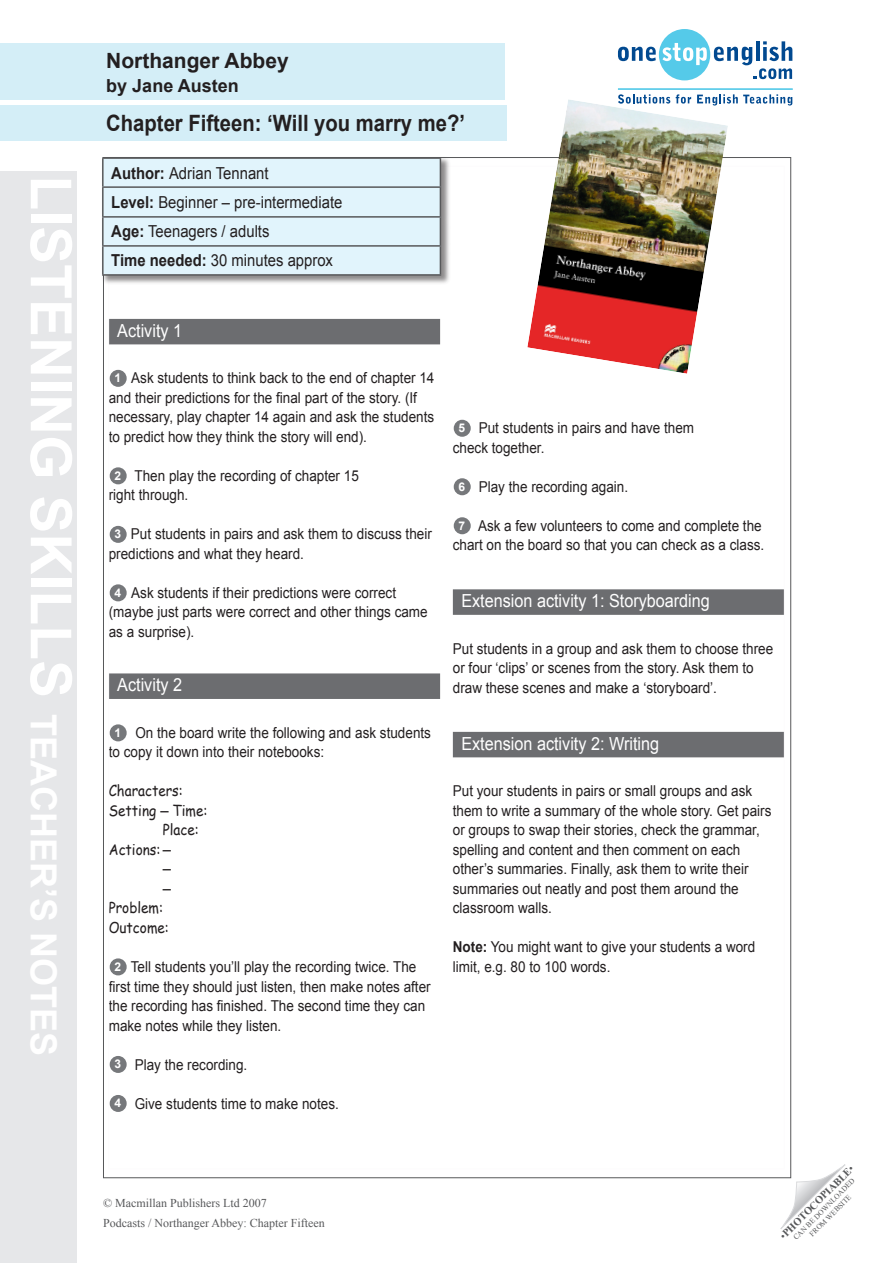
<style>
.page{position:relative;width:893px;height:1263px;background:#fff}
.page>*{position:absolute;margin:0;border:0;box-sizing:border-box;transform-origin:0 0}
.t1{font:700 57px "Arial";color:#fff}
.Title_in_blue_box{font:700 22.5px "Arial";color:#231f20;scale:.9 1}
.Title_in_blue_box-2{font:700 21px "Arial";color:#231f20}
.B_Head{font:18px "Arial";color:#fff;scale:.9 1}
.Author_in_blue_box{font:700 18px "Arial";color:#231f20}
.TG_notes{font:16.5px "Arial";color:#231f20;scale:.9 1}
.body_text{font:16.5px "Arial";color:#231f20;scale:.9 1}
.body_text-2{font:15px/19.5px "Arial";color:#231f20;scale:.9 1}
.body_text-3{font:15px "Comic Sans MS";color:#231f20;scale:.9 1}
.t2{font:12px "Times New Roman";color:#57585a}
.t3{font:700 12px "Arial";color:#fff}
.t4{font:700 10.5px "Times New Roman";color:#57585a}
.t5{font:7.5px "Times New Roman";color:#57585a}
.s1{font-size:36px}
.s2{font-weight:700}
.s3{font-family:"Arial";font-size:16.5px}
.s4{font-weight:400}
</style>
<div class="page">
<svg style="left:618px;top:29px;width:174px;height:51px"></svg>
<svg style="left:618px;top:94px;width:52px;height:5px"></svg>
<svg style="left:676px;top:94px;width:15px;height:5px"></svg>
<svg style="left:697px;top:94px;width:95px;height:12px"></svg>
<hr style="left:618px;top:88px;width:175px;height:2px;background:#55cae9">
<svg style="left:780px;top:1164px;width:65px;height:65px"></svg>
<div style="left:0;top:44px;width:505px;height:56px;background:#d4eef7"></div>
<div style="left:0;top:106px;width:506px;height:35px;background:#d4eef7"></div>
<div style="left:0;top:171px;width:77px;height:1092px;background:#e6e7e9"></div>
<div style="left:109px;top:319px;width:331px;height:25px;background:#6c6d70"></div>
<div style="left:109px;top:673px;width:331px;height:26px;background:#6c6d70"></div>
<div style="left:110px;top:370px;width:17px;height:17px;background:#76787b;border-radius:50%"></div>
<div style="left:110px;top:467px;width:17px;height:17px;background:#76787b;border-radius:50%"></div>
<div style="left:110px;top:526px;width:17px;height:17px;background:#76787b;border-radius:50%"></div>
<div style="left:110px;top:584px;width:17px;height:17px;background:#76787b;border-radius:50%"></div>
<div style="left:110px;top:724px;width:17px;height:17px;background:#76787b;border-radius:50%"></div>
<div style="left:110px;top:958px;width:17px;height:17px;background:#76787b;border-radius:50%"></div>
<div style="left:110px;top:1056px;width:17px;height:17px;background:#76787b;border-radius:50%"></div>
<div style="left:110px;top:1095px;width:17px;height:17px;background:#76787b;border-radius:50%"></div>
<div style="left:453px;top:589px;width:331px;height:26px;background:#6c6d70"></div>
<div style="left:453px;top:732px;width:331px;height:25px;background:#6c6d70"></div>
<div style="left:454px;top:420px;width:17px;height:17px;background:#76787b;border-radius:50%"></div>
<div style="left:454px;top:478px;width:17px;height:17px;background:#76787b;border-radius:50%"></div>
<div style="left:454px;top:517px;width:17px;height:17px;background:#76787b;border-radius:50%"></div>
<div style="left:101px;top:156px;width:350px;height:129px;background:#231f20;opacity:.52"></div>
<hr style="left:102px;top:157px;width:339px;height:2px;background:#57585a">
<hr style="left:102px;top:159px;width:2px;height:27px;background:#57585a">
<hr style="left:102px;top:186px;width:339px;height:2px;background:#57585a">
<hr style="left:102px;top:188px;width:2px;height:28px;background:#57585a">
<hr style="left:102px;top:216px;width:339px;height:2px;background:#57585a">
<hr style="left:102px;top:218px;width:2px;height:27px;background:#57585a">
<hr style="left:102px;top:245px;width:339px;height:2px;background:#57585a">
<hr style="left:102px;top:247px;width:2px;height:27px;background:#57585a">
<div style="left:103px;top:158px;width:338px;height:116px;background:#e1f4fc"></div>
<hr style="left:102px;top:274px;width:339px;height:2px;background:#57585a">
<img style="left:527px;top:99px;width:201px;height:275px">
<p class="t1" style="left:88px;top:175px;width:879px;rotate:90deg">LISTENING SKILLS <span class="s1">teacher’s notes</span></p>
<p class="Title_in_blue_box-2" style="left:106px;top:46px;width:184px">Northanger Abbey</p>
<p class="Author_in_blue_box" style="left:106px;top:73px;width:134px">by Jane Austen</p>
<p class="Title_in_blue_box" style="left:106px;top:109px;width:400px">Chapter Fifteen: ‘Will you marry me?’</p>
<p class="TG_notes" style="left:111px;top:162px;width:176px"><span class="s2">Author:</span> Adrian Tennant</p>
<p class="TG_notes" style="left:111px;top:191px;width:258px"><span class="s2">Level:</span> Beginner – pre-intermediate</p>
<p class="TG_notes" style="left:111px;top:221px;width:177px"><span class="s2">Age:</span> Teenagers / adults</p>
<p class="TG_notes" style="left:111px;top:250px;width:248px"><span class="s2">Time needed:</span> 30 minutes approx</p>
<p class="B_Head" style="left:117px;top:319px;width:74px">Activity 1</p>
<p class="t3" style="left:115px;top:370px;width:8px">1</p>
<p class="body_text-2" style="left:109px;top:369px;width:363px;text-indent:22px">Ask students to think back to the end of chapter 14 and their predictions for the final part of the story. (If necessary, play chapter 14 again and ask the students to predict how they think the story will end).</p>
<p class="t3" style="left:115px;top:468px;width:8px">2</p>
<p class="body_text-2" style="left:109px;top:466px;width:279px;text-indent:26px">Then play the recording of chapter 15 right through.</p>
<p class="t3" style="left:115px;top:526px;width:8px">3</p>
<p class="body_text-2" style="left:109px;top:525px;width:360px;text-indent:22px">Put students in pairs and ask them to discuss their predictions and what they heard.</p>
<p class="t3" style="left:115px;top:585px;width:8px">4</p>
<p class="body_text-2" style="left:109px;top:583px;width:356px;text-indent:22px">Ask students if their predictions were correct (maybe just parts were correct and other things came as a surprise).</p>
<p class="B_Head" style="left:117px;top:673px;width:74px">Activity 2</p>
<p class="t3" style="left:115px;top:725px;width:8px">1</p>
<p class="body_text-2" style="left:109px;top:723px;width:359px;text-indent:27px">On the board write the following and ask students to copy it down into their notebooks:</p>
<p class="body_text-3" style="left:109px;top:780px;width:84px">Characters:</p>
<p class="body_text-3" style="left:109px;top:799px;width:111px">Setting <span class="s3">–</span> Time:</p>
<p class="body_text-3" style="left:163px;top:819px;width:42px">Place:</p>
<p class="body_text-3" style="left:109px;top:838px;width:71px">Actions: <span class="s3">–</span></p>
<p class="body_text" style="left:163px;top:858px;width:11px">–</p>
<p class="body_text" style="left:163px;top:877px;width:11px">–</p>
<p class="body_text-3" style="left:109px;top:897px;width:62px">Problem:</p>
<p class="body_text-3" style="left:109px;top:916px;width:68px">Outcome:</p>
<p class="t3" style="left:115px;top:959px;width:8px">2</p>
<p class="body_text-2" style="left:109px;top:957px;width:359px;text-indent:22px">Tell students you’ll play the recording twice. The first time they should just listen, then make notes after the recording has finished. The second time they can make notes while they listen.</p>
<p class="t3" style="left:115px;top:1056px;width:8px">3</p>
<p class="body_text-2" style="left:135px;top:1055px;width:127px">Play the recording.</p>
<p class="t3" style="left:115px;top:1095px;width:8px">4</p>
<p class="body_text-2" style="left:135px;top:1094px;width:228px">Give students time to make notes.</p>
<p class="body_text-2" style="left:453px;top:418px;width:270px;text-indent:26px">Put students in pairs and have them check together.</p>
<p class="t3" style="left:459px;top:479px;width:8px">6</p>
<p class="body_text-2" style="left:479px;top:477px;width:167px">Play the recording again.</p>
<p class="t3" style="left:459px;top:518px;width:8px">7</p>
<p class="t3" style="left:459px;top:420px;width:8px">5</p>
<p class="body_text-2" style="left:453px;top:516px;width:348px;text-align:right">Ask a few volunteers to come and complete the chart on the board so that you can check as a class.</p>
<p class="B_Head" style="left:461px;top:589px;width:278px">Extension activity 1: Storyboarding</p>
<p class="body_text-2" style="left:453px;top:639px;width:358px">Put students in a group and ask them to choose three or four ‘clips’ or scenes from the story. Ask them to draw these scenes and make a ‘storyboard’.</p>
<p class="B_Head" style="left:461px;top:732px;width:221px">Extension activity 2: Writing</p>
<p class="body_text-2" style="left:453px;top:781px;width:356px">Put your students in pairs or small groups and ask them to write a summary of the whole story. Get pairs or groups to swap their stories, check the grammar, spelling and content and then comment on each other’s summaries. Finally, ask them to write their summaries out neatly and post them around the classroom walls.</p>
<p class="body_text-2" style="left:453px;top:937px;width:337px"><span class="s2">Note:</span> You might want to give your students a word limit, e.g. 80 to 100 words.</p>
<p class="t2" style="left:103px;top:1195px;width:165px">© Macmillan Publishers Ltd 2007</p>
<p class="t2" style="left:103px;top:1215px;width:223px">Podcasts / Northanger Abbey: Chapter Fifteen</p>
<p class="t4" style="left:777px;top:1232px;width:101px;rotate:-45deg"><span class="s4">•</span>PHOTOCOPIABLE<span class="s4">•</span></p>
<p class="t5" style="left:791px;top:1235px;width:85px;rotate:-45deg">CAN BE DOWNLOADED</p>
<p class="t5" style="left:807px;top:1231px;width:57px;rotate:-45deg">FROM WEBSITE</p>
</div>
